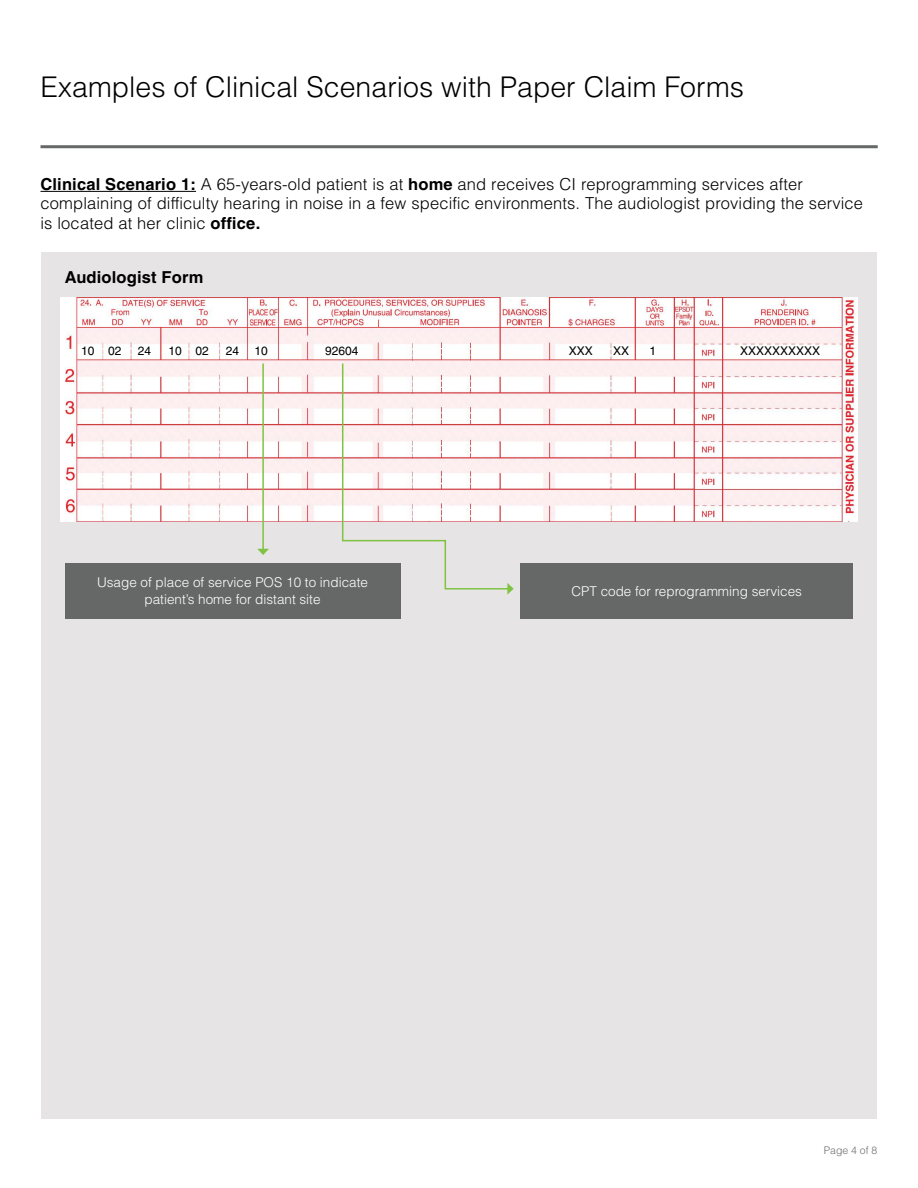
<style>
.page{position:relative;width:918px;height:1188px;background:#fff}
.page>*{position:absolute;margin:0;border:0;box-sizing:border-box;transform-origin:0 0}
.t1{font:300 28.5px "Helvetica LT Pro";color:#000}
.t2{font:300 16.5px/19.5px "Helvetica LT Pro";letter-spacing:.01em;color:#000}
.t3{font:700 16.5px "Helvetica LT Pro";letter-spacing:.01em;color:#000}
.t4{font:300 13.5px/16.5px "Helvetica LT Pro";color:#fff;text-align:center}
.t5{font:12px "Helvetica LT Pro";color:#000}
.t6{font:300 10.5px "Helvetica LT Pro";color:#6d6e71}
.s1{font-weight:700}
</style>
<div class="page">
<div style="left:41px;top:252px;width:836px;height:867px;background:#e6e4e4"></div>
<hr style="left:40px;top:145px;width:838px;height:3px;background:#666767">
<hr style="left:40px;top:191px;width:156px;height:1px;background:#000">
<div style="left:65px;top:563px;width:335px;height:56px;background:#666767"></div>
<div style="left:520px;top:563px;width:333px;height:56px;background:#666767"></div>
<img style="left:61px;top:298px;width:796px;height:224px">
<hr style="left:262px;top:364px;width:2px;height:185px;background:#80c342">
<svg style="left:257px;top:549px;width:12px;height:6px"></svg>
<svg style="left:341px;top:362px;width:173px;height:233px"></svg>
<h1 class="t1" style="left:40px;top:69px;width:705px">Examples of Clinical Scenarios with Paper Claim Forms</h1>
<p class="t2" style="left:40px;top:174px;width:824px"><span class="s1">Clinical Scenario 1:</span> A 65-years-old patient is at <span class="s1">home</span> and receives CI reprogramming services after complaining of difficulty hearing in noise in a few specific environments. The audiologist providing the service is located at her clinic <span class="s1">office.</span></p>
<p class="t3" style="left:65px;top:267px;width:140px">Audiologist Form</p>
<p class="t5" style="left:81px;top:344px;width:42px">10 02</p>
<p class="t5" style="left:138px;top:344px;width:15px">24</p>
<p class="t5" style="left:168px;top:344px;width:42px">10 02</p>
<p class="t5" style="left:226px;top:344px;width:15px">24</p>
<p class="t5" style="left:255px;top:344px;width:15px">10</p>
<p class="t5" style="left:325px;top:344px;width:35px">92604</p>
<p class="t5" style="left:569px;top:344px;width:26px">XXX</p>
<p class="t5" style="left:613px;top:344px;width:18px">XX</p>
<p class="t5" style="left:650px;top:344px;width:8px">1</p>
<p class="t5" style="left:740px;top:344px;width:82px">XXXXXXXXXX</p>
<p class="t4" style="left:97px;top:574px;width:272px">Usage of place of service POS 10 to indicate patient’s home for distant site</p>
<p class="t4" style="left:571px;top:583px;width:232px">CPT code for reprogramming services</p>
<p class="t6" style="left:824px;top:1144px;width:55px">Page 4 of 8</p>
</div>
